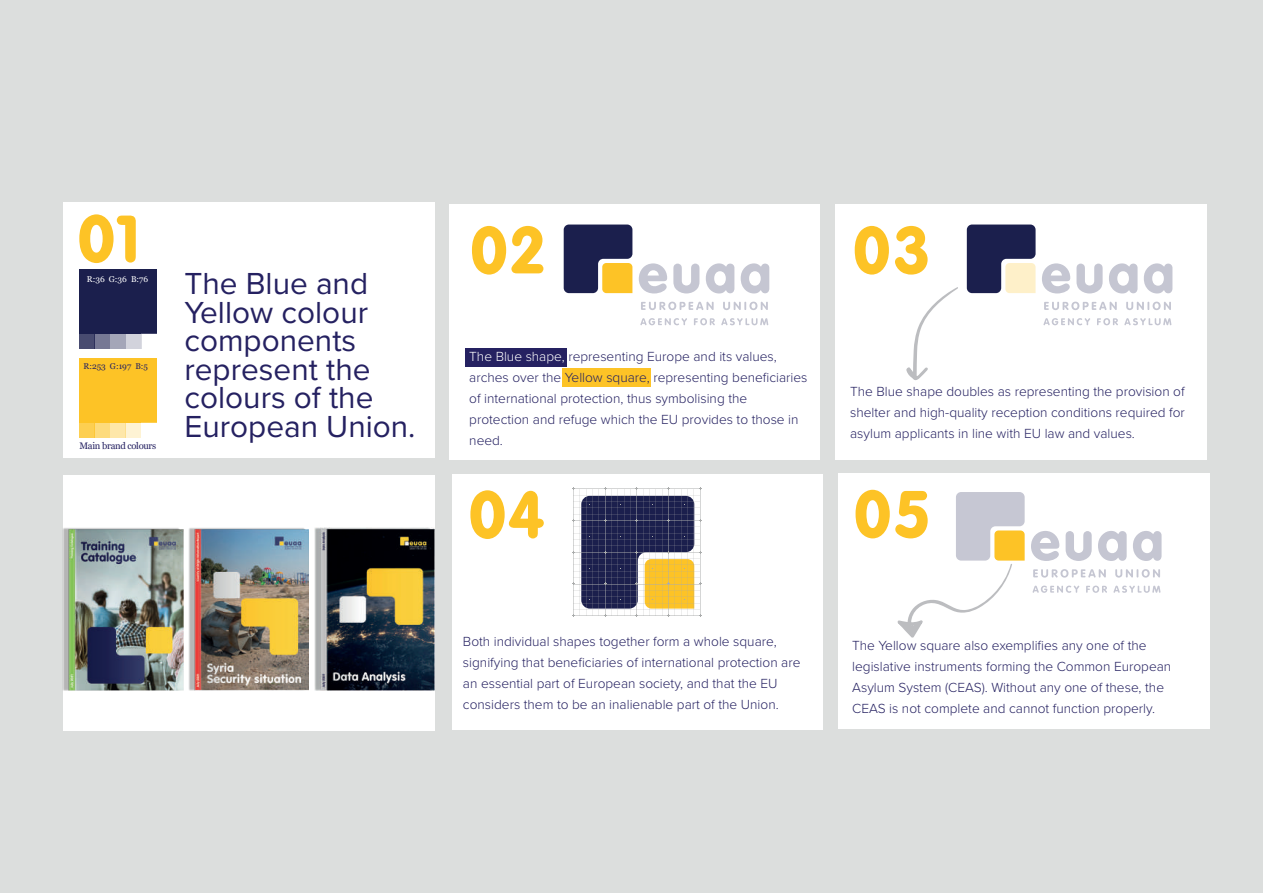
<style>
.page{position:relative;width:1263px;height:893px;background:#dcdedd}
.page>*{position:absolute;margin:0;border:0;box-sizing:border-box;transform-origin:0 0}
.t1{font:69.45px "VAG Rundschrift D";color:#fdc326}
.t2{font:31.5px/28.5px "Proxima Nova";color:#252161}
.t3{font:300 13.65px/21px "Proxima Nova";color:#252161}
.t4{font:9.45px "Georgia";letter-spacing:-.035em;color:#252161}
.t5{font:8.4px "Georgia";color:#252161}
.t6{font:8.4px "Georgia";color:#fff}
.s1{color:#fff}
</style>
<div class="page">
<div style="left:449px;top:204px;width:370px;height:256px;background:#fff"></div>
<div style="left:835px;top:204px;width:372px;height:255px;background:#fff"></div>
<div style="left:452px;top:474px;width:371px;height:255px;background:#fff"></div>
<div style="left:63px;top:202px;width:372px;height:255px;background:#fff"></div>
<div style="left:63px;top:475px;width:372px;height:256px;background:#fff"></div>
<div style="left:838px;top:474px;width:372px;height:255px;background:#fff"></div>
<svg style="left:641px;top:302px;width:73px;height:8px"></svg>
<svg style="left:723px;top:302px;width:45px;height:8px"></svg>
<svg style="left:640px;top:318px;width:47px;height:7px"></svg>
<svg style="left:694px;top:318px;width:21px;height:7px"></svg>
<svg style="left:721px;top:318px;width:47px;height:7px"></svg>
<svg style="left:639px;top:263px;width:28px;height:30px"></svg>
<svg style="left:673px;top:264px;width:26px;height:29px"></svg>
<svg style="left:706px;top:263px;width:28px;height:30px"></svg>
<svg style="left:741px;top:263px;width:28px;height:30px"></svg>
<div style="left:79px;top:269px;width:78px;height:64px;background:#1b1f4d"></div>
<div style="left:79px;top:333px;width:16px;height:16px;background:#484b70"></div>
<div style="left:95px;top:333px;width:15px;height:16px;background:#767894"></div>
<div style="left:110px;top:333px;width:16px;height:16px;background:#a4a6b8"></div>
<div style="left:126px;top:333px;width:15px;height:16px;background:#d2d3dc"></div>
<div style="left:79px;top:358px;width:78px;height:64px;background:#fdc326"></div>
<div style="left:79px;top:422px;width:16px;height:16px;background:#fdcf51"></div>
<div style="left:95px;top:422px;width:15px;height:16px;background:#fddb7c"></div>
<div style="left:110px;top:422px;width:16px;height:16px;background:#fee7a9"></div>
<div style="left:126px;top:422px;width:15px;height:16px;background:#fef3d4"></div>
<svg style="left:564px;top:225px;width:68px;height:68px;background:#544c50"></svg>
<svg style="left:1033px;top:569px;width:73px;height:9px"></svg>
<svg style="left:1115px;top:569px;width:45px;height:9px"></svg>
<svg style="left:1032px;top:586px;width:47px;height:7px"></svg>
<svg style="left:1086px;top:586px;width:21px;height:7px"></svg>
<svg style="left:1113px;top:586px;width:47px;height:7px"></svg>
<svg style="left:1031px;top:531px;width:28px;height:30px"></svg>
<svg style="left:1065px;top:531px;width:27px;height:30px"></svg>
<svg style="left:1098px;top:531px;width:29px;height:30px"></svg>
<svg style="left:1133px;top:531px;width:28px;height:30px"></svg>
<svg style="left:1044px;top:302px;width:73px;height:8px"></svg>
<svg style="left:1126px;top:302px;width:45px;height:8px"></svg>
<svg style="left:1043px;top:318px;width:47px;height:7px"></svg>
<svg style="left:1097px;top:318px;width:21px;height:7px"></svg>
<svg style="left:1124px;top:318px;width:47px;height:7px"></svg>
<svg style="left:1042px;top:263px;width:28px;height:30px"></svg>
<svg style="left:1076px;top:264px;width:26px;height:29px"></svg>
<svg style="left:1109px;top:263px;width:28px;height:30px"></svg>
<svg style="left:1144px;top:263px;width:28px;height:30px"></svg>
<svg style="left:967px;top:225px;width:68px;height:68px;background:#54546f"></svg>
<div style="left:465px;top:348px;width:101px;height:18px;background:#252161"></div>
<div style="left:562px;top:368px;width:89px;height:19px;background:#fdc326"></div>
<svg style="left:906px;top:287px;width:52px;height:93px"></svg>
<hr style="left:573px;top:489px;width:1px;height:127px;background:#abadad">
<hr style="left:579px;top:489px;width:1px;height:127px;background:#abadad">
<hr style="left:586px;top:489px;width:1px;height:127px;background:#abadad">
<hr style="left:592px;top:489px;width:1px;height:127px;background:#abadad">
<hr style="left:598px;top:489px;width:1px;height:127px;background:#abadad">
<hr style="left:605px;top:489px;width:1px;height:127px;background:#abadad">
<hr style="left:611px;top:489px;width:1px;height:127px;background:#abadad">
<hr style="left:617px;top:489px;width:1px;height:127px;background:#abadad">
<hr style="left:624px;top:489px;width:1px;height:127px;background:#abadad">
<hr style="left:630px;top:489px;width:1px;height:127px;background:#abadad">
<hr style="left:637px;top:489px;width:1px;height:127px;background:#abadad">
<hr style="left:643px;top:489px;width:1px;height:127px;background:#abadad">
<hr style="left:649px;top:489px;width:1px;height:127px;background:#abadad">
<hr style="left:656px;top:489px;width:1px;height:127px;background:#abadad">
<hr style="left:662px;top:489px;width:1px;height:127px;background:#abadad">
<hr style="left:668px;top:489px;width:1px;height:127px;background:#abadad">
<hr style="left:675px;top:489px;width:1px;height:127px;background:#abadad">
<hr style="left:681px;top:489px;width:1px;height:127px;background:#abadad">
<hr style="left:687px;top:489px;width:1px;height:127px;background:#abadad">
<hr style="left:694px;top:489px;width:1px;height:127px;background:#abadad">
<hr style="left:700px;top:489px;width:1px;height:127px;background:#abadad">
<hr style="left:573px;top:489px;width:127px;height:1px;background:#abadad">
<hr style="left:573px;top:495px;width:127px;height:1px;background:#abadad">
<hr style="left:573px;top:501px;width:127px;height:1px;background:#abadad">
<hr style="left:573px;top:508px;width:127px;height:1px;background:#abadad">
<hr style="left:573px;top:514px;width:127px;height:1px;background:#abadad">
<hr style="left:573px;top:520px;width:127px;height:1px;background:#abadad">
<hr style="left:573px;top:527px;width:127px;height:1px;background:#abadad">
<hr style="left:573px;top:533px;width:127px;height:1px;background:#abadad">
<hr style="left:573px;top:539px;width:127px;height:1px;background:#abadad">
<hr style="left:573px;top:546px;width:127px;height:1px;background:#abadad">
<hr style="left:573px;top:552px;width:127px;height:1px;background:#abadad">
<hr style="left:573px;top:558px;width:127px;height:1px;background:#abadad">
<hr style="left:573px;top:565px;width:127px;height:1px;background:#abadad">
<hr style="left:573px;top:571px;width:127px;height:1px;background:#abadad">
<hr style="left:573px;top:577px;width:127px;height:1px;background:#abadad">
<hr style="left:573px;top:584px;width:127px;height:1px;background:#abadad">
<hr style="left:573px;top:590px;width:127px;height:1px;background:#abadad">
<hr style="left:573px;top:597px;width:127px;height:1px;background:#abadad">
<hr style="left:573px;top:603px;width:127px;height:1px;background:#abadad">
<hr style="left:573px;top:609px;width:127px;height:1px;background:#abadad">
<hr style="left:573px;top:615px;width:127px;height:1px;background:#abadad">
<svg style="left:581px;top:496px;width:120px;height:121px;background:#6f696d"></svg>
<svg style="left:897px;top:492px;width:128px;height:146px"></svg>
<img style="left:63px;top:528px;width:120px;height:162px">
<img style="left:189px;top:528px;width:119px;height:162px">
<img style="left:314px;top:528px;width:120px;height:162px">
<h1 class="t1" style="left:76px;top:198px;width:67px">01</h1>
<h1 class="t1" style="left:469px;top:209px;width:78px">02</h1>
<h2 class="t2" style="left:184px;top:268px;width:233px">The Blue and<br>Yellow colour components represent the colours of the<br>European Union.</h2>
<p class="t6" style="left:87px;top:274px;width:63px">R:36 G:36 B:76</p>
<p class="t5" style="left:84px;top:361px;width:66px">R:253 G:197 B:5</p>
<p class="t3" style="left:469px;top:345px;width:340px"><span class="s1">The Blue shape,</span> representing Europe and its values, arches over the Yellow square, representing beneficiaries of international protection, thus symbolising the protection and refuge which the EU provides to those in need.</p>
<p class="t4" style="left:80px;top:440px;width:78px">Main brand colours</p>
<h1 class="t1" style="left:467px;top:473px;width:79px">04</h1>
<h1 class="t1" style="left:851px;top:209px;width:81px">03</h1>
<p class="t3" style="left:850px;top:380px;width:336px;text-align:justify">The Blue shape doubles as representing the provision of shelter and high-quality reception conditions required for asylum applicants in line with EU law and values.</p>
<h1 class="t1" style="left:852px;top:473px;width:79px">05</h1>
<p class="t3" style="left:463px;top:630px;width:339px">Both individual shapes together form a whole square, signifying that beneficiaries of international protection are an essential part of European society, and that the EU considers them to be an inalienable part of the Union.</p>
<p class="t3" style="left:852px;top:634px;width:321px">The Yellow square also exemplifies any one of the legislative instruments forming the Common European Asylum System (CEAS). Without any one of these, the CEAS is not complete and cannot function properly.</p>
</div>
